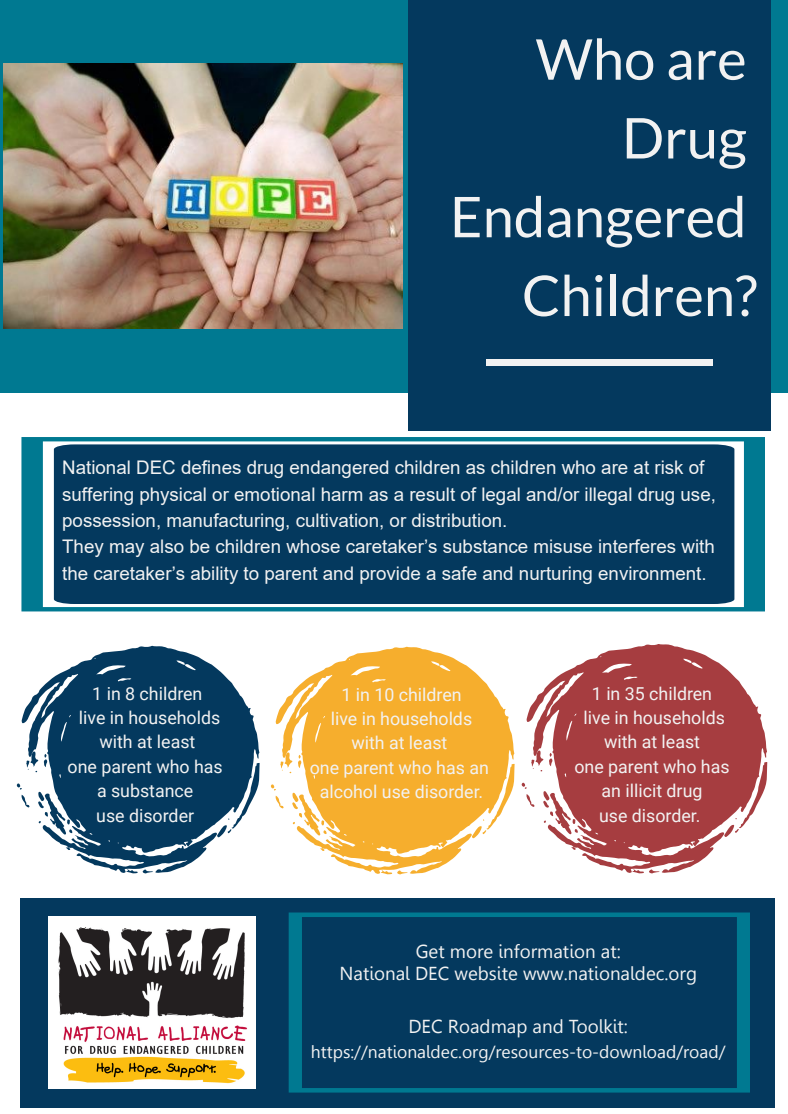
<style>
.page{position:relative;width:788px;height:1114px;background:#fff}
.page>*{position:absolute;margin:0;border:0;box-sizing:border-box;transform-origin:0 0}
.t1{font:56.25px/78.8px "Lato";color:#f2f2f2;text-align:right}
.t2{font:18.75px/26.4px "Arial";color:#f2f2f2}
.t3{font:18.75px/22.5px "Leelawadee";color:#f2f2f2;text-align:center}
.t4{font:17.75px/24.4px "Roboto";color:#f2f2f2;text-align:center}
.t5{font:17.5px "Leelawadee";color:#f2f2f2}
</style>
<div class="page">
<div style="left:20px;top:898px;width:754px;height:209px;background:#04395e"></div>
<svg style="left:21px;top:437px;width:743px;height:174px;fill:#007991"></svg>
<div style="left:54px;top:444px;width:680px;height:160px;background:#04395e"></div>
<svg style="left:521px;top:644px;width:246px;height:229px;fill:#a63d40"></svg>
<svg style="left:17px;top:645px;width:243px;height:228px;fill:#04395e"></svg>
<div style="left:0;top:0;width:788px;height:393px;background:#007991"></div>
<div style="left:408px;top:0;width:362px;height:430px;background:#04395e"></div>
<div style="left:486px;top:360px;width:226px;height:6px;background:#f2f2f2"></div>
<svg style="left:271px;top:646px;width:243px;height:228px;fill:#f6ae2d"></svg>
<svg style="left:288px;top:912px;width:461px;height:180px;fill:#007991"></svg>
<svg style="left:309px;top:920px;width:422px;height:164px"></svg>
<img style="left:3px;top:64px;width:400px;height:264px">
<img style="left:49px;top:917px;width:207px;height:171px">
<h1 class="t1" style="left:450px;top:20px;width:309px">Who are<br>Drug<br>Endangered<br>Children?</h1>
<p class="t2" style="left:62px;top:454px;width:655px">National DEC defines drug endangered children as children who are at risk of suffering physical or emotional harm as a result of legal and/or illegal drug use, possession, manufacturing, cultivation, or distribution.<br>They may also be children whose caretaker’s substance misuse interferes with the caretaker’s ability to parent and provide a safe and nurturing environment.</p>
<p class="t4" style="left:68px;top:681px;width:157px">1 in 8 children<br>live in households with at least<br>one parent who has a substance<br>use disorder</p>
<p class="t4" style="left:310px;top:682px;width:181px">1 in 10 children<br>live in households with at least<br>one parent who has an alcohol use disorder.</p>
<p class="t4" style="left:574px;top:681px;width:157px">1 in 35 children<br>live in households with at least<br>one parent who has an illicit drug<br>use disorder.</p>
<p class="t3" style="left:339px;top:940px;width:359px">Get more information at:<br>National DEC website www.nationaldec.org</p>
<p class="t3" style="left:408px;top:1015px;width:221px">DEC Roadmap and Toolkit:</p>
<p class="t5" style="left:311px;top:1041px;width:416px">https://nationaldec.org/resources-to-download/road/</p>
</div>
